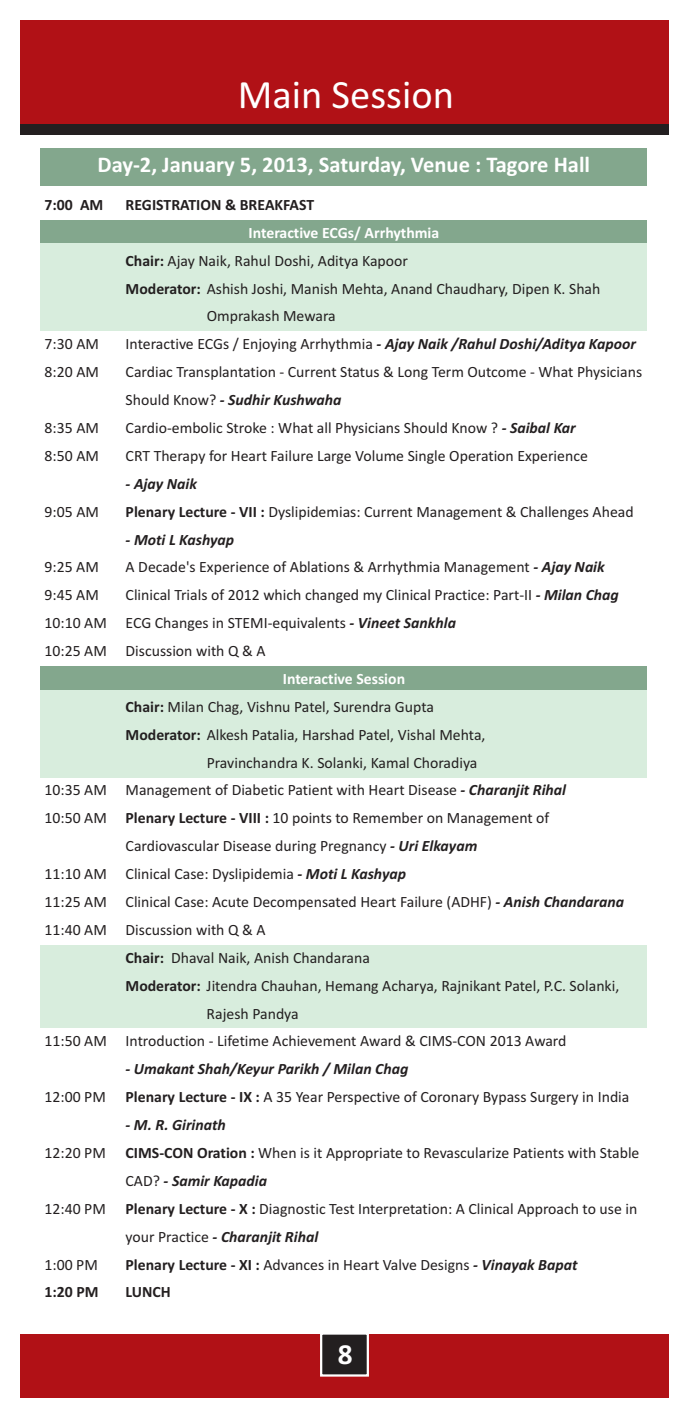
<style>
.page{position:relative;width:689px;height:1418px;background:#fff}
.page>*{position:absolute;margin:0;border:0;box-sizing:border-box;transform-origin:0 0}
.t1{font:40.5px "Calibri";color:#fff}
.t2{font:700 29.25px "Calibri";color:#fff}
.t3{font:700 22.5px "Calibri";color:#fff}
.t4{font:15.75px/27.9px "Calibri";color:#231f20}
.t5{font:italic 700 15.75px "Calibri";color:#231f20}
.t6{font:700 15.75px "Calibri";color:#fff}
.t7{font:700 15.75px "Calibri";color:#231f20}
.s1{font-weight:700}
.s2{font-weight:700;font-style:italic}
.s3{font-weight:400;font-style:normal}
</style>
<div class="page">
<div style="left:20px;top:1334px;width:648px;height:63px;background:#b11116"></div>
<div style="left:40px;top:220px;width:607px;height:23px;background:#83a78d"></div>
<div style="left:40px;top:243px;width:607px;height:88px;background:#d8eddd"></div>
<div style="left:20px;top:20px;width:648px;height:115px;background:#231f20"></div>
<div style="left:20px;top:20px;width:648px;height:104px;background:#b11116"></div>
<div style="left:40px;top:148px;width:607px;height:37px;background:#83a78d"></div>
<div style="left:40px;top:666px;width:607px;height:24px;background:#83a78d"></div>
<div style="left:40px;top:690px;width:607px;height:87px;background:#d8eddd"></div>
<div style="left:40px;top:945px;width:607px;height:82px;background:#d8eddd"></div>
<svg style="left:320px;top:1334px;width:49px;height:43px;background:#454141"></svg>
<h1 class="t1" style="left:238px;top:78px;width:218px">Main Session</h1>
<h3 class="t3" style="left:97px;top:155px;width:494px">Day-2, January 5, 2013, Saturday, Venue : Tagore Hall</h3>
<p class="t7" style="left:45px;top:198px;width:60px">7:00 AM</p>
<p class="t7" style="left:126px;top:198px;width:190px">REGISTRATION &amp; BREAKFAST</p>
<p class="t6" style="left:248px;top:226px;width:192px">Interactive ECGs/ Arrhythmia</p>
<p class="t4" style="left:126px;top:248px;width:284px"><span class="s1">Chair:</span> Ajay Naik, Rahul Doshi, Aditya Kapoor</p>
<p class="t4" style="left:126px;top:276px;width:476px"><span class="s1">Moderator:</span> Ashish Joshi, Manish Mehta, Anand Chaudhary, Dipen K. Shah</p>
<p class="t4" style="left:207px;top:303px;width:130px">Omprakash Mewara</p>
<p class="t4" style="left:45px;top:331px;width:56px">7:30 AM</p>
<p class="t4" style="left:126px;top:331px;width:511px">Interactive ECGs / Enjoying Arrhythmia <span class="s2">- Ajay Naik /Rahul Doshi/Aditya Kapoor</span></p>
<p class="t4" style="left:45px;top:359px;width:56px">8:20 AM</p>
<p class="t4" style="left:126px;top:359px;width:518px">Cardiac Transplantation - Current Status &amp; Long Term Outcome - What Physicians<br>Should Know? <span class="s2">- Sudhir Kushwaha</span></p>
<p class="t4" style="left:45px;top:415px;width:56px">8:35 AM</p>
<p class="t4" style="left:126px;top:415px;width:451px">Cardio-embolic Stroke : What all Physicians Should Know ? <span class="s2">- Saibal Kar</span></p>
<p class="t4" style="left:45px;top:443px;width:56px">8:50 AM</p>
<p class="t4" style="left:126px;top:443px;width:463px">CRT Therapy for Heart Failure Large Volume Single Operation Experience</p>
<p class="t5" style="left:126px;top:477px;width:73px">- Ajay Naik</p>
<p class="t4" style="left:45px;top:499px;width:56px">9:05 AM</p>
<p class="t4" style="left:126px;top:499px;width:509px"><span class="s1">Plenary Lecture - VII :</span> Dyslipidemias: Current Management &amp; Challenges Ahead</p>
<p class="t5" style="left:126px;top:533px;width:110px">- Moti L Kashyap</p>
<p class="t4" style="left:45px;top:554px;width:56px">9:25 AM</p>
<p class="t4" style="left:126px;top:554px;width:480px">A Decade's Experience of Ablations &amp; Arrhythmia Management <span class="s2">- Ajay Naik</span></p>
<p class="t4" style="left:45px;top:582px;width:56px">9:45 AM</p>
<p class="t4" style="left:45px;top:582px;width:575px;text-indent:81px">Clinical Trials of 2012 which changed my Clinical Practice: Part-II <span class="s2">- Milan Chag<br></span>10:10 AM ECG Changes in STEMI-equivalents <span class="s2">- Vineet Sankhla<br></span>10:25 AM Discussion with Q &amp; A</p>
<p class="t6" style="left:283px;top:672px;width:124px">Interactive Session</p>
<p class="t4" style="left:126px;top:694px;width:310px"><span class="s1">Chair:</span> Milan Chag, Vishnu Patel, Surendra Gupta</p>
<p class="t4" style="left:126px;top:722px;width:361px"><span class="s1">Moderator:</span> Alkesh Patalia, Harshad Patel, Vishal Mehta,</p>
<p class="t4" style="left:207px;top:749px;width:272px">Pravinchandra K. Solanki, Kamal Choradiya</p>
<p class="t4" style="left:45px;top:777px;width:523px">10:35 AM Management of Diabetic Patient with Heart Disease <span class="s2">- Charanjit Rihal</span></p>
<p class="t4" style="left:45px;top:805px;width:506px">10:50 AM <span class="s1">Plenary Lecture - VIII :</span> 10 points to Remember on Management of</p>
<p class="t4" style="left:126px;top:833px;width:353px">Cardiovascular Disease during Pregnancy <span class="s2">- Uri Elkayam</span></p>
<p class="t4" style="left:45px;top:861px;width:363px">11:10 AM Clinical Case: Dyslipidemia <span class="s2">- Moti L Kashyap</span></p>
<p class="t4" style="left:45px;top:889px;width:581px">11:25 AM Clinical Case: Acute Decompensated Heart Failure (ADHF) <span class="s2">- Anish Chandarana</span></p>
<p class="t4" style="left:45px;top:917px;width:223px">11:40 AM Discussion with Q &amp; A</p>
<p class="t4" style="left:126px;top:945px;width:246px"><span class="s1">Chair:</span> Dhaval Naik, Anish Chandarana</p>
<p class="t4" style="left:126px;top:972px;width:495px"><span class="s1">Moderator:</span> Jitendra Chauhan, Hemang Acharya, Rajnikant Patel, P.C. Solanki,</p>
<p class="t4" style="left:207px;top:1000px;width:94px">Rajesh Pandya</p>
<p class="t4" style="left:45px;top:1028px;width:523px">11:50 AM Introduction - Lifetime Achievement Award &amp; CIMS-CON 2013 Award</p>
<p class="t4" style="left:44px;top:1056px;width:586px;text-indent:81px"><span class="s2">- Umakant Shah/Keyur Parikh / Milan Chag<br></span>12:00 PM <span class="s1">Plenary Lecture - IX :</span> A 35 Year Perspective of Coronary Bypass Surgery in India</p>
<p class="t5" style="left:125px;top:1118px;width:102px">- M. R. Girinath</p>
<p class="t4" style="left:44px;top:1140px;width:596px">12:20 PM <span class="s1">CIMS-CON Oration :</span> When is it Appropriate to Revascularize Patients with Stable</p>
<p class="t5" style="left:125px;top:1174px;width:143px"><span class="s3">CAD?</span> - Samir Kapadia</p>
<p class="t4" style="left:44px;top:1195px;width:594px">12:40 PM <span class="s1">Plenary Lecture - X :</span> Diagnostic Test Interpretation: A Clinical Approach to use in</p>
<p class="t5" style="left:125px;top:1229px;width:194px"><span class="s3">your Practice</span> - Charanjit Rihal</p>
<p class="t4" style="left:44px;top:1251px;width:55px">1:00 PM</p>
<p class="t4" style="left:125px;top:1251px;width:453px"><span class="s1">Plenary Lecture - XI :</span> Advances in Heart Valve Designs <span class="s2">- Vinayak Bapat</span></p>
<p class="t7" style="left:44px;top:1285px;width:56px">1:20 PM</p>
<p class="t7" style="left:125px;top:1285px;width:47px">LUNCH</p>
<h2 class="t2" style="left:338px;top:1341px;width:16px">8</h2>
</div>
